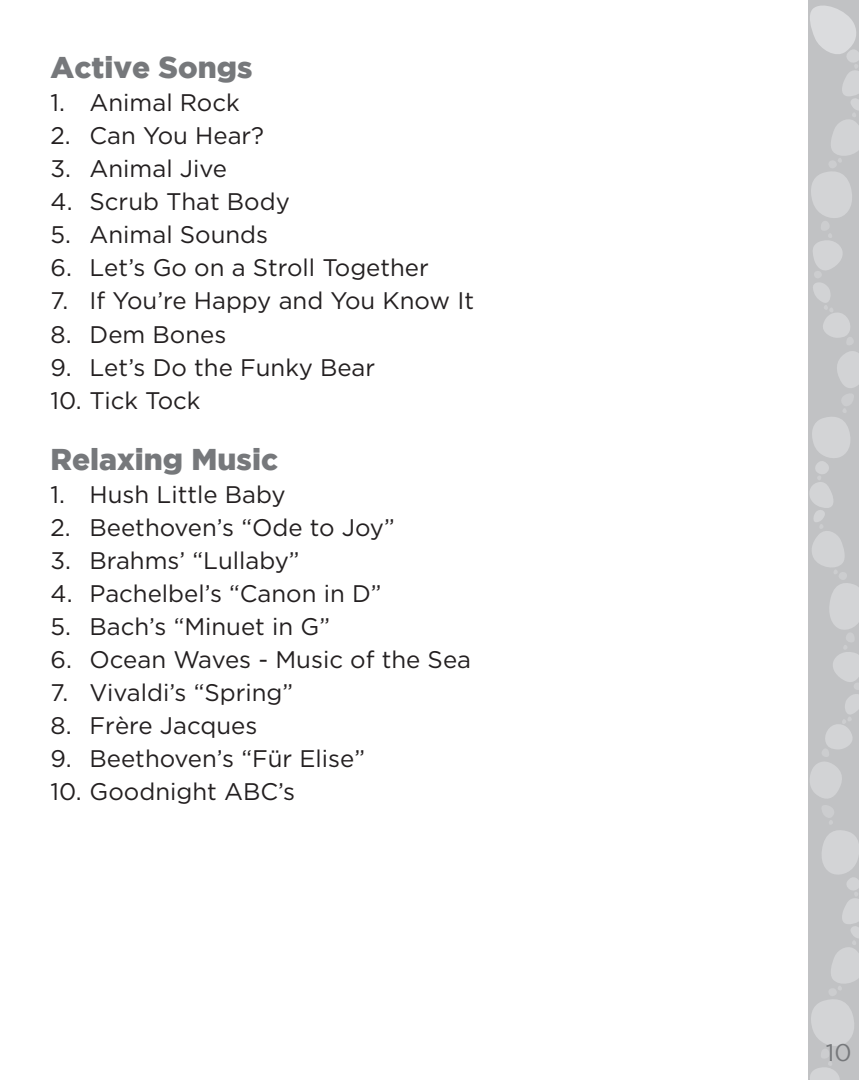
<style>
.page{position:relative;width:859px;height:1080px;background:#fff}
.page>*{position:absolute;margin:0;border:0;box-sizing:border-box;transform-origin:0 0}
.t1{font:900 30px "Gotham";color:#76787b}
.t2{font:24px "Gotham HTF";color:#231f20}
.t3{font:24px "Gotham";color:#76787b}
</style>
<div class="page">
<svg style="left:808px;top:0;width:51px;height:1080px;background:#c7c8ca"></svg>
<p class="t1" style="left:51px;top:50px;width:204px">Active Songs</p>
<p class="t2" style="left:51px;top:89px;width:191px">1. Animal Rock</p>
<p class="t2" style="left:51px;top:122px;width:215px">2. Can You Hear?</p>
<p class="t2" style="left:51px;top:156px;width:178px">3. Animal Jive</p>
<p class="t2" style="left:51px;top:189px;width:241px">4. Scrub That Body</p>
<p class="t2" style="left:51px;top:222px;width:219px">5. Animal Sounds</p>
<p class="t2" style="left:51px;top:255px;width:380px">6. Let’s Go on a Stroll Together</p>
<p class="t2" style="left:51px;top:288px;width:425px">7. If You’re Happy and You Know It</p>
<p class="t2" style="left:51px;top:321px;width:177px">8. Dem Bones</p>
<p class="t2" style="left:51px;top:354px;width:326px">9. Let’s Do the Funky Bear</p>
<p class="t2" style="left:51px;top:387px;width:152px">10. Tick Tock</p>
<p class="t1" style="left:51px;top:442px;width:229px">Relaxing Music</p>
<p class="t2" style="left:51px;top:481px;width:236px">1. Hush Little Baby</p>
<p class="t2" style="left:51px;top:514px;width:346px">2. Beethoven’s “Ode to Joy”</p>
<p class="t2" style="left:51px;top:547px;width:251px">3. Brahms’ “Lullaby”</p>
<p class="t2" style="left:51px;top:580px;width:332px">4. Pachelbel’s “Canon in D”</p>
<p class="t2" style="left:51px;top:613px;width:281px">5. Bach’s “Minuet in G”</p>
<p class="t2" style="left:51px;top:646px;width:422px">6. Ocean Waves - Music of the Sea</p>
<p class="t2" style="left:51px;top:680px;width:244px">7. Vivaldi’s “Spring”</p>
<p class="t2" style="left:51px;top:713px;width:208px">8. Frère Jacques</p>
<p class="t2" style="left:51px;top:746px;width:316px">9. Beethoven’s “Für Elise”</p>
<p class="t2" style="left:51px;top:779px;width:246px">10. Goodnight ABC’s</p>
<p class="t3" style="left:826px;top:1039px;width:27px">10</p>
</div>
